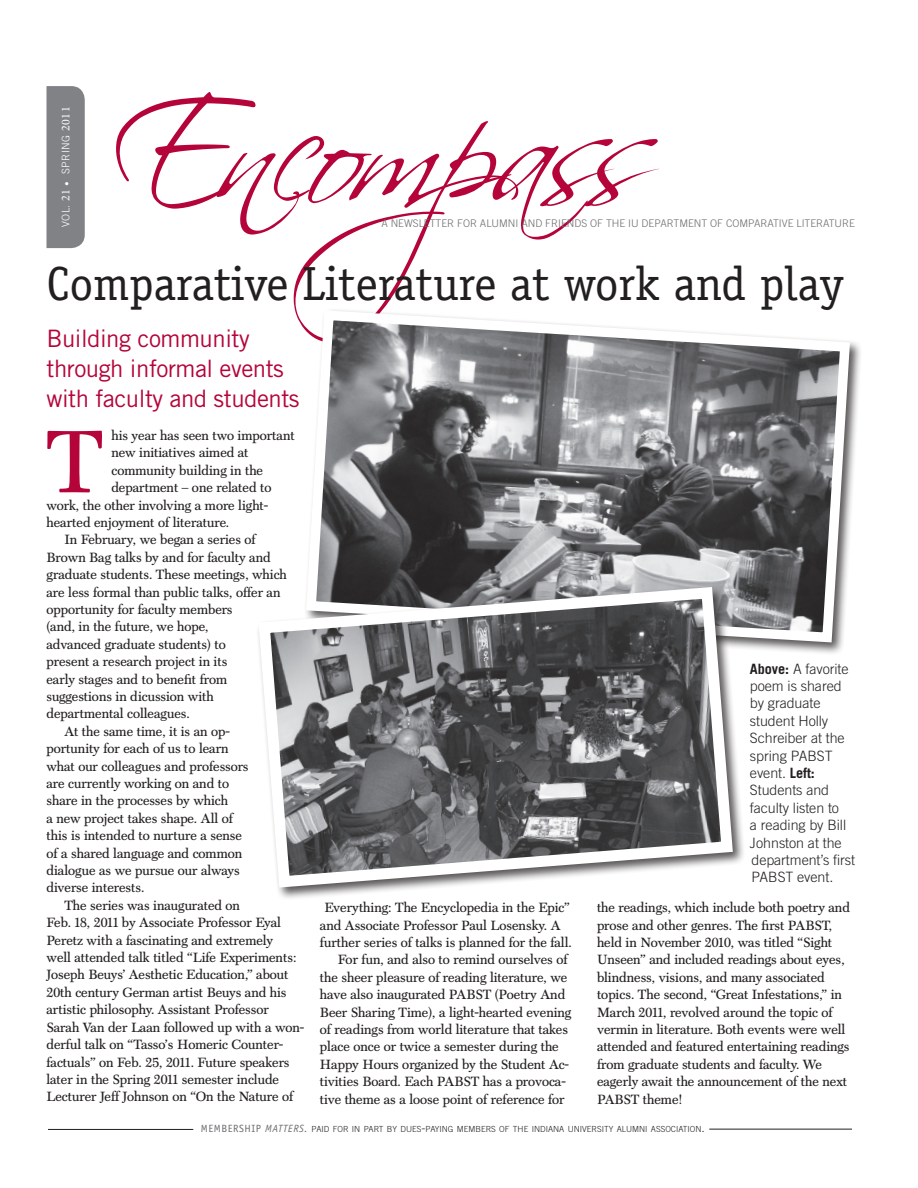
<style>
.page{position:relative;width:918px;height:1188px;background:#fff}
.page>*{position:absolute;margin:0;border:0;box-sizing:border-box;transform-origin:0 0}
.head_18_officina{font:150px "Scriptina";letter-spacing:-.105em;color:#b50439}
._1st_indent{font:88.95px "Scotch FB Text";color:#b50439}
.head_24_officina{font:48px "Officina Serif";letter-spacing:-.005em;color:#231f20}
.subhead_12_trade_got{font:24px/30px "Trade Gothic";letter-spacing:-.02em;color:#b50439}
.t1{font:300 14.25px/17.4px "Trade Gothic";letter-spacing:-.005em;color:#231f20}
.Body_text{font:13.5px/17.4px "Scotch FB Text";color:#231f20}
._1st_indent-2{font:13.5px "Scotch FB Text";color:#231f20}
.t2{font:300 10.5px "Trade Gothic";color:#6c6d70}
.t3{font:300 10.5px "Trade Gothic";letter-spacing:.05em;color:#fff}
.t4{font:300 8.4px "Trade Gothic";color:#231f20}
.s1{font-family:"Minion Pro";font-weight:400;font-size:12px}
.s2{font-weight:700}
.s3{font-family:"Officina Sans";font-weight:400;font-size:10.5px;color:#6c6d70}
.s4{font-family:"Officina Sans";font-weight:400;font-style:italic;font-size:10.5px;color:#6c6d70}
.s5{font-size:12px}
</style>
<div class="page">
<hr style="left:48px;top:1129px;width:145px;height:1px;background:#231f20">
<hr style="left:709px;top:1129px;width:143px;height:1px;background:#231f20">
<div style="left:19px;top:86px;width:66px;height:162px;background:#808285;border-radius:14px"></div>
<div style="left:19px;top:86px;width:27px;height:162px;background:#fff"></div>
<svg style="left:317px;top:310px;width:538px;height:338px"></svg>
<div style="left:256px;top:585px;width:490px;height:315px;background:#231f20;opacity:.75"></div>
<svg style="left:256px;top:581px;width:483px;height:312px"></svg>
<p class="head_18_officina" style="left:112px;top:61px;width:549px">Encompass</p>
<p class="t3" style="left:60px;top:227px;width:122px;rotate:-90deg">VOL. <span class="s1">21 •</span> SPRING <span class="s1">2011</span></p>
<p class="t2" style="left:381px;top:217px;width:475px">A NEWSLETTER FOR ALUMNI AND FRIENDS OF THE IU DEPARTMENT OF COMPARATIVE LITERATURE</p>
<p class="head_24_officina" style="left:46px;top:255px;width:799px">Comparative Literature at work and play</p>
<p class="subhead_12_trade_got" style="left:46px;top:323px;width:255px">Building community through informal events with faculty and students</p>
<p class="_1st_indent" style="left:46px;top:410px;width:58px">T</p>
<p class="_1st_indent-2" style="left:111px;top:428px;width:185px">his year has seen two important</p>
<p class="_1st_indent-2" style="left:111px;top:445px;width:139px">new initiatives aimed at</p>
<p class="_1st_indent-2" style="left:111px;top:462px;width:153px">community building in the</p>
<p class="_1st_indent-2" style="left:111px;top:480px;width:162px">department – one related to</p>
<p class="_1st_indent-2" style="left:46px;top:497px;width:223px">work, the other involving a more light-</p>
<p class="_1st_indent-2" style="left:46px;top:515px;width:184px">hearted enjoyment of literature.</p>
<p class="Body_text" style="left:46px;top:531px;width:242px;text-indent:18px">In February, we began a series of Brown Bag talks by and for faculty and graduate students. These meetings, which are less formal than public talks, offer an opportunity for faculty members<br>(and, in the future, we hope,<br>advanced graduate students) to<br>present a research project in its<br>early stages and to benefit from suggestions in dicussion with departmental colleagues.</p>
<p class="Body_text" style="left:46px;top:723px;width:204px;text-indent:18px">At the same time, it is an op&shy;portunity for each of us to learn what our colleagues and professors are currently working on and to share in the processes by which<br>a new project takes shape. All of this is intended to nurture a sense of a shared language and common dialogue as we pursue our always diverse interests.</p>
<p class="Body_text" style="left:46px;top:897px;width:259px;text-indent:18px">The series was inaugurated on<br>Feb. 18, 2011 by Associate Professor Eyal Peretz with a fascinating and extremely<br>well attended talk titled “Life Experiments:<br>Joseph Beuys’ Aesthetic Education,” about 20th century German artist Beuys and his artistic philosophy. Assistant Professor Sarah Van der Laan followed up with a won&shy;derful talk on “Tasso’s Homeric Counter&shy;factuals” on Feb. 25, 2011. Future speakers later in the Spring 2011 semester include Lecturer Jeff Johnson on “On the Nature of</p>
<p class="Body_text" style="left:320px;top:899px;width:253px;text-indent:4px">Everything: The Encyclopedia in the Epic” and Associate Professor Paul Losensky. A further series of talks is planned for the fall.</p>
<p class="Body_text" style="left:320px;top:951px;width:253px;text-indent:18px">For fun, and also to remind ourselves of the sheer pleasure of reading literature, we have also inaugurated PABST (Poetry And Beer Sharing Time), a light-hearted evening of readings from world literature that takes place once or twice a semester during the Happy Hours organized by the Student Ac&shy;tivities Board. Each PABST has a provoca&shy;tive theme as a loose point of reference for</p>
<p class="t1" style="left:750px;top:660px;width:106px"><span class="s2">Above:</span> A favorite poem is shared by graduate student Holly<br>Schreiber at the spring PABST event. <span class="s2">Left:<br></span>Students and faculty listen to<br>a reading by Bill<br>Johnston at the department’s first<br>PABST event.</p>
<p class="Body_text" style="left:597px;top:899px;width:254px">the readings, which include both poetry and prose and other genres. The first PABST, held in November 2010, was titled “Sight Unseen” and included readings about eyes, blindness, visions, and many associated topics. The second, “Great Infestations,” in March 2011, revolved around the topic of vermin in literature. Both events were well attended and featured entertaining readings from graduate students and faculty. We eagerly await the announcement of the next PABST theme!</p>
<p class="t4" style="left:201px;top:1124px;width:505px"><span class="s3">MEMBERSHIP</span> <span class="s4">MATTERS.</span> PAID FOR IN PART BY DUES<span class="s5">-</span>PAYING MEMBERS OF THE INDIANA UNIVERSITY ALUMNI ASSOCIATION<span class="s5">.</span></p>
</div>
